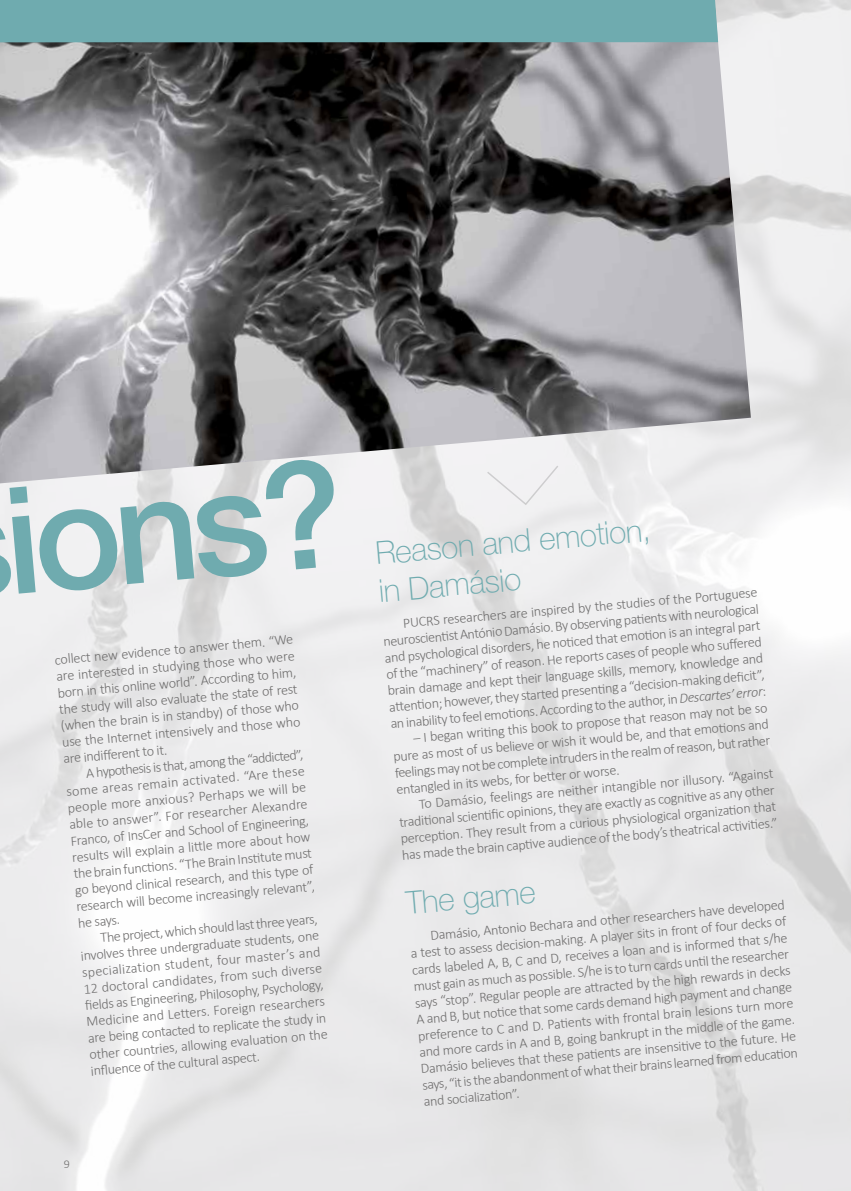
<style>
.page{position:relative;width:851px;height:1191px;background:#fff}
.page>*{position:absolute;margin:0;border:0;box-sizing:border-box;transform-origin:0 0}
.t1{font:500 148.65px "Helvetica Neue";color:#6fabaf}
.t2{font:100 31.5px/37.8px "Helvetica Neue";color:#6fabaf}
.t3{font:300 14.25px/16.5px "Calibri";color:#706f6f;text-align:justify}
.t4{font:300 12px "Calibri";color:#706f6f}
.s1{font-style:italic}
</style>
<div class="page">
<img style="left:0;top:0;width:750px;height:483px">
<div style="left:0;top:0;width:718px;height:42px;background:#6fabaf"></div>
<div style="left:485px;top:464px;width:75px;height:42px;background:#f2f1f3"></div>
<h1 class="t1" style="left:-3px;top:453px;width:341px;rotate:-5deg">ions?</h1>
<p class="t3" style="left:54px;top:651px;width:241px;rotate:-5deg">collect new evidence to answer them. “We are interested in studying those who were born in this online world”. According to him, the study will also evaluate the state of rest (when the brain is in standby) of those who use the Internet intensively and those who are indiff erent to it.</p>
<p class="t3" style="left:64px;top:766px;width:241px;text-indent:21px;rotate:-5deg">A hypothesis is that, among the “addicted”, some areas remain activated. “Are these people more anxious? Perhaps we will be able to answer”. For researcher Alexandre Franco, of InsCer and School of Engineering, results will explain a litt le more about how the brain functi ons. “The Brain Insti tute must go beyond clinical research, and this type of research will become increasingly relevant”, he says.</p>
<p class="t3" style="left:79px;top:931px;width:241px;text-indent:21px;rotate:-5deg">The project, which should last three years, involves three undergraduate students, one specialization student, four master’s and 12 doctoral candidates, from such diverse fi elds as Engineering, Philosophy, Psychology, Medicine and Letters. Foreign researchers are being contacted to replicate the study in other countries, allowing evaluati on on the infl uence of the cultural aspect.</p>
<p class="t4" style="left:64px;top:1156px;width:8px">9</p>
<h2 class="t2" style="left:374px;top:534px;width:277px;rotate:-5deg">Reason and emotion, in Damásio</h2>
<p class="t3" style="left:381px;top:616px;width:378px;text-indent:21px;rotate:-5deg">PUCRS researchers are inspired by the studies of the Portuguese neuroscienti st António Damásio. By observing pati ents with neurological and psychological disorders, he noti ced that emoti on is an integral part of the “machinery” of reason. He reports cases of people who suff ered brain damage and kept their language skills, memory, knowledge and att enti on; however, they started presenti ng a “decision-making defi cit”, an inability to feel emoti ons. According to the author, in <span class="s1">Descartes’ error</span>:</p>
<p class="t3" style="left:391px;top:731px;width:378px;text-indent:21px;rotate:-5deg">– I began writi ng this book to propose that reason may not be so pure as most of us believe or wish it would be, and that emoti ons and feelings may not be complete intruders in the realm of reason, but rather entangled in its webs, for bett er or worse.</p>
<p class="t3" style="left:397px;top:797px;width:378px;text-indent:21px;rotate:-5deg">To Damásio, feelings are neither intangible nor illusory. “Against traditi onal scienti fi c opinions, they are exactly as cogniti ve as any other percepti on. They result from a curious physiological organizati on that has made the brain capti ve audience of the body’s theatrical acti viti es.”</p>
<h2 class="t2" style="left:404px;top:884px;width:131px;rotate:-5deg">The game</h2>
<p class="t3" style="left:408px;top:928px;width:378px;text-indent:21px;rotate:-5deg">Damásio, Antonio Bechara and other researchers have developed a test to assess decision-making. A player sits in front of four decks of cards labeled A, B, C and D, receives a loan and is informed that s/he must gain as much as possible. S/he is to turn cards unti l the researcher says “stop”. Regular people are att racted by the high rewards in decks A and B, but noti ce that some cards demand high payment and change preference to C and D. Pati ents with frontal brain lesions turn more and more cards in A and B, going bankrupt in the middle of the game.<br>Damásio believes that these pati ents are insensiti ve to the future. He says, “it is the abandonment of what their brains learned from educati on and socializati on”.</p>
</div>
